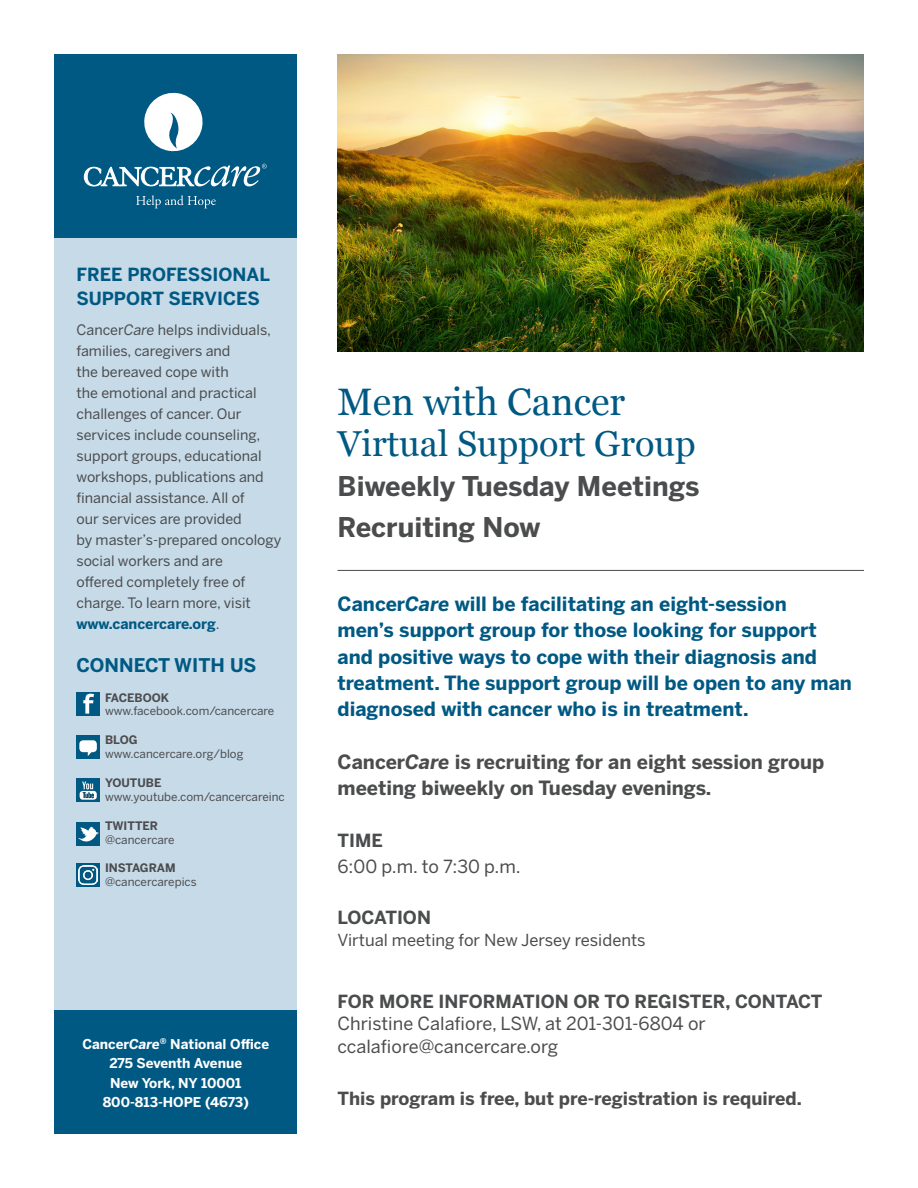
<style>
.page{position:relative;width:918px;height:1188px;background:#fff}
.page>*{position:absolute;margin:0;border:0;box-sizing:border-box;transform-origin:0 0}
.t1{font:38.25px "Georgia";color:#005983}
.t2{font:36px "Georgia";color:#005983}
.t3{font:700 27px "Benton Sans";color:#4b4c4d}
.t4{font:700 19.5px/26.2px "Benton Sans";color:#005983}
.t5{font:700 19.5px/26.2px "Benton Sans";color:#4b4c4d}
.t6{font:700 18.75px "Benton Sans";color:#005983}
.t7{font:700 18px "Benton Sans";color:#4b4c4d}
.t8{font:18px/22.5px "Benton Sans";color:#4b4c4d}
.t9{font:700 18px "Benton Sans";color:#005983}
.t10{font:16.5px "Benton Sans";color:#4b4c4d}
.t11{font:14.25px/21px "Benton Sans";color:#4b4c4d}
.t12{font:700 13.5px "Benton Sans";color:#fff}
.t13{font:11.7px "Benton Sans";color:#4b4c4d}
.t14{font:700 11.7px "Benton Sans";color:#4b4c4d}
.s1{font-style:italic}
.s2{font-weight:700;color:#005983}
</style>
<div class="page">
<hr style="left:338px;top:570px;width:526px;height:1px;background:#4b4c4d">
<img style="left:338px;top:54px;width:526px;height:298px">
<div style="left:54px;top:230px;width:243px;height:904px;background:#c6dae8"></div>
<div style="left:54px;top:54px;width:243px;height:184px;background:#005983"></div>
<div style="left:54px;top:1011px;width:243px;height:123px;background:#005983"></div>
<svg style="left:144px;top:92px;width:59px;height:60px"></svg>
<svg style="left:84px;top:164px;width:183px;height:22px"></svg>
<svg style="left:136px;top:195px;width:80px;height:13px"></svg>
<div style="left:76px;top:692px;width:24px;height:23px;background:#005983"></div>
<svg style="left:83px;top:694px;width:11px;height:20px"></svg>
<div style="left:76px;top:822px;width:24px;height:24px;background:#005983"></div>
<svg style="left:78px;top:826px;width:21px;height:16px"></svg>
<div style="left:76px;top:735px;width:24px;height:24px;background:#005983"></div>
<svg style="left:79px;top:740px;width:18px;height:16px"></svg>
<div style="left:76px;top:779px;width:24px;height:23px;background:#005983"></div>
<svg style="left:80px;top:791px;width:17px;height:9px"></svg>
<svg style="left:82px;top:782px;width:12px;height:16px"></svg>
<div style="left:76px;top:863px;width:24px;height:24px;background:#005983"></div>
<img style="left:79px;top:865px;width:19px;height:20px">
<p class="t9" style="left:76px;top:264px;width:195px">FREE PROFESSIONAL</p>
<p class="t9" style="left:76px;top:288px;width:185px">SUPPORT SERVICES</p>
<p class="t11" style="left:76px;top:319px;width:206px">Cancer<span class="s1">Care</span> helps individuals, families, caregivers and<br>the bereaved cope with<br>the emotional and practical challenges of cancer. Our services include counseling, support groups, educational workshops, publications and financial assistance. All of<br>our services are provided<br>by master’s-prepared oncology social workers and are<br>offered completely free of charge. To learn more, visit <span class="s2">www.cancercare.org</span>.</p>
<p class="t6" style="left:76px;top:654px;width:181px">CONNECT WITH US</p>
<p class="t14" style="left:105px;top:690px;width:66px">FACEBOOK</p>
<p class="t13" style="left:105px;top:704px;width:171px">www.facebook.com/cancercare</p>
<p class="t14" style="left:105px;top:733px;width:34px">BLOG</p>
<p class="t13" style="left:105px;top:747px;width:140px">www.cancercare.org/blog</p>
<p class="t14" style="left:105px;top:776px;width:58px">YOUTUBE</p>
<p class="t13" style="left:105px;top:790px;width:181px">www.youtube.com/cancercareinc</p>
<p class="t14" style="left:105px;top:819px;width:55px">TWITTER</p>
<p class="t13" style="left:105px;top:833px;width:71px">@cancercare</p>
<p class="t14" style="left:105px;top:861px;width:72px">INSTAGRAM</p>
<p class="t13" style="left:105px;top:875px;width:93px">@cancercarepics</p>
<p class="t12" style="left:82px;top:1036px;width:188px">Cancer<span class="s1">Care</span><sup>®</sup> National Office</p>
<p class="t12" style="left:109px;top:1055px;width:134px">275 Seventh Avenue</p>
<p class="t12" style="left:110px;top:1075px;width:133px">New York, NY 10001</p>
<p class="t12" style="left:103px;top:1094px;width:148px">800-813-HOPE (4673)</p>
<p class="t1" style="left:338px;top:374px;width:289px">Men with Cancer</p>
<p class="t2" style="left:338px;top:417px;width:360px">Virtual Support Group</p>
<p class="t3" style="left:338px;top:470px;width:363px">Biweekly Tuesday Meetings</p>
<p class="t3" style="left:338px;top:511px;width:204px">Recruiting Now</p>
<p class="t4" style="left:338px;top:591px;width:516px">Cancer<span class="s1">Care</span> will be facilitating an eight-session<br>men’s support group for those looking for support and positive ways to cope with their diagnosis and treatment. The support group will be open to any man diagnosed with cancer who is in treatment.</p>
<p class="t5" style="left:338px;top:748px;width:488px">Cancer<span class="s1">Care</span> is recruiting for an eight session group meeting biweekly on Tuesday evenings.</p>
<p class="t7" style="left:338px;top:830px;width:47px">TIME</p>
<p class="t8" style="left:338px;top:855px;width:185px">6:00 p.m. to 7:30 p.m.</p>
<p class="t7" style="left:338px;top:907px;width:95px">LOCATION</p>
<p class="t10" style="left:338px;top:931px;width:310px">Virtual meeting for New Jersey residents</p>
<p class="t7" style="left:338px;top:991px;width:486px">FOR MORE INFORMATION OR TO REGISTER, CONTACT</p>
<p class="t8" style="left:338px;top:1012px;width:370px">Christine Calafiore, LSW, at 201-301-6804 or ccalafiore@cancercare.org</p>
<p class="t7" style="left:338px;top:1088px;width:466px">This program is free, but pre-registration is required.</p>
</div>
